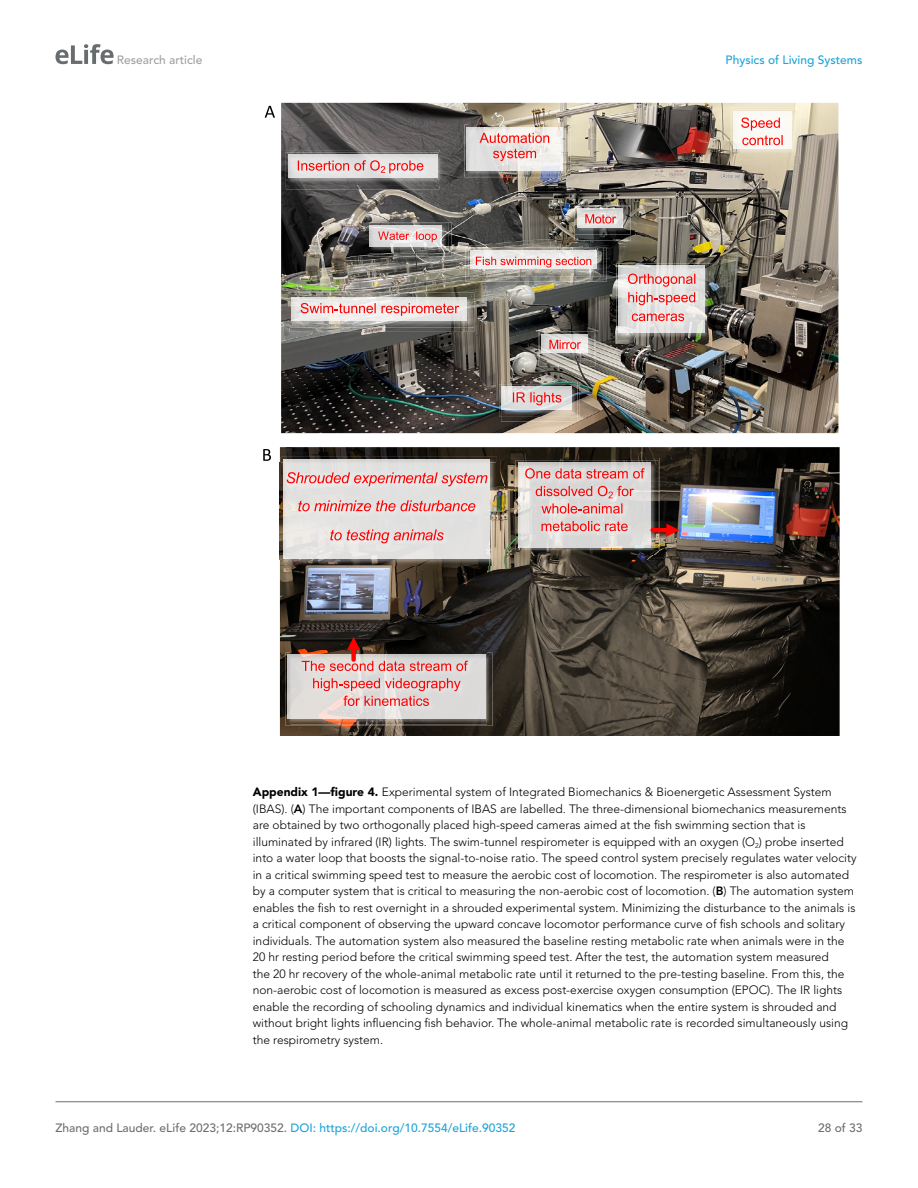
<style>
.page{position:relative;width:918px;height:1188px;background:#fff}
.page>*{position:absolute;margin:0;border:0;box-sizing:border-box;transform-origin:0 0}
.t1{font:300 12px/16.5px "Avenir LT Std";color:#000}
.t2{font:500 12px "Avenir LT Std";color:#1ea4d7}
.t3{font:500 12px "Avenir LT Std";color:#a3a09f}
.t4{font:500 12px "Avenir LT Std";color:#6e6e70}
.s1{font-weight:900}
.s2{font-weight:800}
.s3{color:#6e6e70}
</style>
<div class="page">
<svg style="left:56px;top:44px;width:58px;height:20px"></svg>
<hr style="left:56px;top:1101px;width:806px;height:1px;background:#6e6e70">
<img style="left:281px;top:103px;width:557px;height:330px">
<img style="left:465px;top:125px;width:105px;height:52px">
<img style="left:469px;top:122px;width:96px;height:55px">
<img style="left:467px;top:127px;width:96px;height:43px">
<svg style="left:480px;top:133px;width:69px;height:28px;background:#eebdbb"></svg>
<img style="left:499px;top:384px;width:80px;height:33px">
<img style="left:501px;top:382px;width:77px;height:39px">
<img style="left:501px;top:384px;width:77px;height:33px">
<img style="left:502px;top:387px;width:70px;height:23px">
<svg style="left:513px;top:392px;width:48px;height:13px"></svg>
<img style="left:616px;top:263px;width:96px;height:77px">
<img style="left:617px;top:263px;width:94px;height:77px">
<img style="left:619px;top:265px;width:85px;height:68px">
<svg style="left:628px;top:274px;width:67px;height:31px;background:#ecb5b4"></svg>
<svg style="left:632px;top:314px;width:52px;height:7px"></svg>
<img style="left:290px;top:293px;width:184px;height:39px">
<img style="left:292px;top:297px;width:175px;height:23px">
<svg style="left:301px;top:303px;width:158px;height:13px"></svg>
<img style="left:439px;top:152px;width:6px;height:33px">
<img style="left:286px;top:150px;width:153px;height:39px">
<img style="left:288px;top:155px;width:150px;height:23px">
<svg style="left:298px;top:160px;width:125px;height:13px;background:#ebb2b2"></svg>
<img style="left:730px;top:107px;width:70px;height:57px">
<img style="left:732px;top:110px;width:67px;height:46px">
<img style="left:734px;top:112px;width:58px;height:37px">
<svg style="left:741px;top:118px;width:42px;height:27px"></svg>
<img style="left:466px;top:247px;width:140px;height:35px">
<img style="left:468px;top:248px;width:136px;height:28px">
<img style="left:471px;top:250px;width:125px;height:19px">
<svg style="left:476px;top:257px;width:115px;height:10px"></svg>
<img style="left:539px;top:331px;width:56px;height:35px">
<img style="left:539px;top:332px;width:56px;height:28px">
<img style="left:542px;top:334px;width:45px;height:19px">
<svg style="left:549px;top:340px;width:32px;height:9px"></svg>
<img style="left:574px;top:205px;width:57px;height:35px">
<img style="left:575px;top:206px;width:55px;height:29px">
<img style="left:577px;top:209px;width:46px;height:18px">
<svg style="left:585px;top:214px;width:31px;height:10px"></svg>
<img style="left:280px;top:447px;width:560px;height:289px">
<img style="left:281px;top:457px;width:216px;height:5px">
<img style="left:281px;top:560px;width:216px;height:6px">
<img style="left:454px;top:462px;width:49px;height:98px">
<img style="left:279px;top:462px;width:45px;height:98px">
<img style="left:324px;top:558px;width:130px;height:2px">
<img style="left:283px;top:459px;width:207px;height:99px">
<svg style="left:287px;top:472px;width:200px;height:14px;background:#ecaeae"></svg>
<svg style="left:298px;top:500px;width:177px;height:11px;background:#eba2a2"></svg>
<svg style="left:330px;top:529px;width:114px;height:14px;background:#ebaeae"></svg>
<img style="left:516px;top:550px;width:142px;height:5px">
<img style="left:514px;top:458px;width:146px;height:92px">
<img style="left:518px;top:463px;width:133px;height:84px">
<svg style="left:525px;top:468px;width:120px;height:11px"></svg>
<svg style="left:536px;top:486px;width:98px;height:28px;background:#e3b1b0"></svg>
<svg style="left:542px;top:521px;width:86px;height:10px"></svg>
<img style="left:285px;top:653px;width:207px;height:73px">
<img style="left:291px;top:650px;width:196px;height:75px">
<img style="left:288px;top:655px;width:197px;height:64px">
<svg style="left:313px;top:678px;width:148px;height:28px;background:#e6b7b5"></svg>
<svg style="left:650px;top:524px;width:30px;height:13px"></svg>
<svg style="left:302px;top:637px;width:166px;height:34px;background:#866560"></svg>
<svg style="left:265px;top:106px;width:10px;height:12px"></svg>
<svg style="left:263px;top:449px;width:8px;height:12px"></svg>
<img style="left:367px;top:223px;width:2px;height:31px">
<img style="left:369px;top:223px;width:83px;height:34px">
<img style="left:370px;top:225px;width:71px;height:21px">
<svg style="left:378px;top:232px;width:59px;height:10px"></svg>
<p class="t3" style="left:117px;top:53px;width:87px">Research article</p>
<p class="t2" style="left:726px;top:53px;width:138px">Physics of Living Systems</p>
<p class="t1" style="left:253px;top:784px;width:605px"><span class="s1">Appendix 1—figure 4.</span> Experimental system of Integrated Biomechanics &amp; Bioenergetic Assessment System (IBAS). (<span class="s2">A</span>) The important components of IBAS are labelled. The three-dimensional biomechanics measurements are obtained by two orthogonally placed high-speed cameras aimed at the fish swimming section that is illuminated by infrared (IR) lights. The swim-tunnel respirometer is equipped with an oxygen (O<sub>2</sub>) probe inserted into a water loop that boosts the signal-to-noise ratio. The speed control system precisely regulates water velocity in a critical swimming speed test to measure the aerobic cost of locomotion. The respirometer is also automated by a computer system that is critical to measuring the non-aerobic cost of locomotion. (<span class="s2">B</span>) The automation system enables the fish to rest overnight in a shrouded experimental system. Minimizing the disturbance to the animals is a critical component of observing the upward concave locomotor performance curve of fish schools and solitary individuals. The automation system also measured the baseline resting metabolic rate when animals were in the 20 hr resting period before the critical swimming speed test. After the test, the automation system measured<br>the 20 hr recovery of the whole-animal metabolic rate until it returned to the pre-testing baseline. From this, the non-aerobic cost of locomotion is measured as excess post-exercise oxygen consumption (EPOC). The IR lights enable the recording of schooling dynamics and individual kinematics when the entire system is shrouded and without bright lights influencing fish behavior. The whole-animal metabolic rate is recorded simultaneously using the respirometry system.</p>
<p class="t2" style="left:56px;top:1121px;width:462px"><span class="s3">Zhang and Lauder. eLife 2023;12:RP90352.</span> DOI: https://doi.org/10.7554/eLife.90352</p>
<p class="t4" style="left:818px;top:1121px;width:46px">28 of 33</p>
</div>
